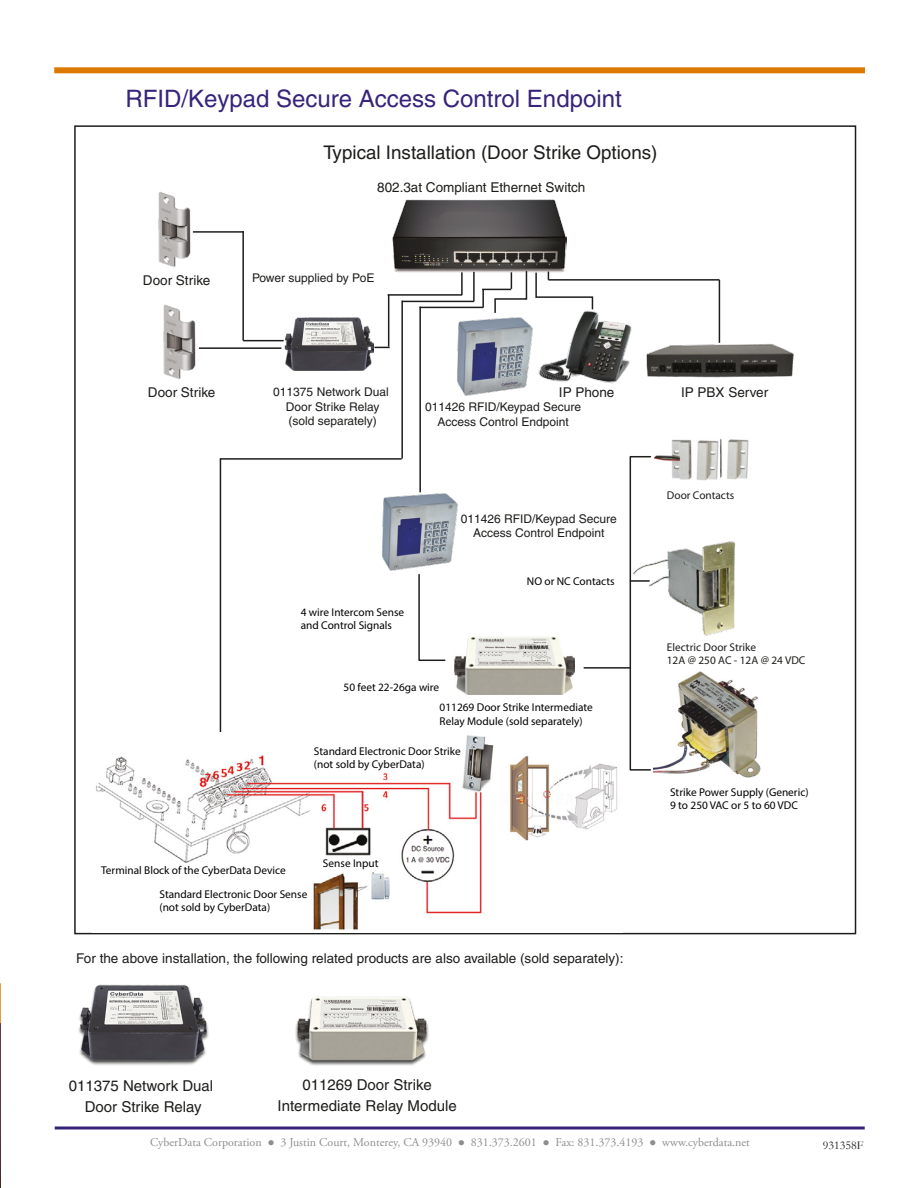
<style>
.page{position:relative;width:918px;height:1188px;background:#fff}
.page>*{position:absolute;margin:0;border:0;box-sizing:border-box;transform-origin:0 0}
.t1{font:24px "Helvetica";color:#37247a}
.t2{font:18.75px "Helvetica";color:#1d1d1b}
.t3{font:15px/21px "Helvetica";color:#1d1d1b;text-align:center}
.t4{font:13.5px "Helvetica";color:#1d1d1b}
.t5{font:12px/14.4px "Helvetica";color:#1d1d1b;text-align:center}
.t6{font:12px "Adobe Garamond Pro";color:#8e8e8d}
.t7{font:12px "Garamond";color:#1d1d1b}
.t8{font:11.25px/13.5px "Myriad Pro";color:#000101}
.t9{font:11.25px/13.5px "Myriad";color:#1d1d1b}
</style>
<div class="page">
<svg style="left:55px;top:1126px;width:810px;height:4px;background:#685a9b"></svg>
<div style="left:54px;top:67px;width:811px;height:6px;background:#de7900"></div>
<svg style="left:0;top:983px;width:1px;height:205px"></svg>
<img style="left:163px;top:304px;width:36px;height:76px">
<hr style="left:199px;top:347px;width:82px;height:2px;background:#1d1d1b">
<img style="left:393px;top:199px;width:173px;height:74px">
<img style="left:647px;top:344px;width:147px;height:33px">
<img style="left:538px;top:311px;width:94px;height:73px">
<img style="left:284px;top:318px;width:90px;height:52px">
<svg style="left:535px;top:271px;width:59px;height:40px"></svg>
<hr style="left:548px;top:279px;width:171px;height:2px;background:#1d1d1b">
<hr style="left:719px;top:280px;width:1px;height:63px;background:#1d1d1b">
<img style="left:158px;top:191px;width:35px;height:77px">
<hr style="left:193px;top:231px;width:51px;height:2px;background:#1d1d1b">
<hr style="left:242px;top:231px;width:2px;height:110px;background:#1d1d1b">
<hr style="left:243px;top:340px;width:41px;height:1px;background:#1d1d1b">
<hr style="left:461px;top:272px;width:2px;height:23px;background:#1d1d1b">
<svg style="left:374px;top:347px;width:16px;height:1px"></svg>
<hr style="left:388px;top:295px;width:1px;height:52px;background:#1d1d1b">
<hr style="left:388px;top:294px;width:74px;height:2px;background:#1d1d1b">
<img style="left:654px;top:671px;width:106px;height:107px">
<img style="left:720px;top:438px;width:29px;height:42px">
<img style="left:655px;top:439px;width:64px;height:41px">
<img style="left:652px;top:541px;width:84px;height:95px">
<hr style="left:584px;top:667px;width:46px;height:2px;background:#1d1d1b">
<svg style="left:418px;top:574px;width:28px;height:88px"></svg>
<svg style="left:629px;top:456px;width:23px;height:315px"></svg>
<img style="left:454px;top:636px;width:120px;height:58px">
<hr style="left:420px;top:307px;width:63px;height:1px;background:#1d1d1b">
<svg style="left:482px;top:270px;width:46px;height:43px"></svg>
<hr style="left:419px;top:307px;width:2px;height:185px;background:#1d1d1b">
<hr style="left:473px;top:272px;width:2px;height:29px;background:#1d1d1b">
<hr style="left:402px;top:301px;width:72px;height:1px;background:#1d1d1b">
<hr style="left:401px;top:301px;width:2px;height:158px;background:#1d1d1b">
<hr style="left:220px;top:458px;width:182px;height:2px;background:#1d1d1b">
<hr style="left:220px;top:459px;width:1px;height:326px;background:#1d1d1b">
<img style="left:95px;top:733px;width:523px;height:197px">
<img style="left:78px;top:984px;width:131px;height:81px">
<img style="left:295px;top:997px;width:134px;height:69px">
<img style="left:382px;top:492px;width:76px;height:79px">
<img style="left:457px;top:317px;width:76px;height:79px">
<h1 class="t1" style="left:126px;top:85px;width:498px">RFID/Keypad Secure Access Control Endpoint</h1>
<h2 class="t2" style="left:323px;top:141px;width:336px">Typical Installation (Door Strike Options)</h2>
<p class="t4" style="left:143px;top:272px;width:69px">Door Strike</p>
<p class="t4" style="left:377px;top:179px;width:210px">802.3at Compliant Ethernet Switch</p>
<p class="t5" style="left:252px;top:270px;width:124px">Power supplied by PoE</p>
<p class="t4" style="left:148px;top:384px;width:69px">Door Strike</p>
<p class="t5" style="left:273px;top:385px;width:117px">011375 Network Dual</p>
<p class="t4" style="left:559px;top:384px;width:57px">IP Phone</p>
<p class="t4" style="left:681px;top:384px;width:89px">IP PBX Server</p>
<p class="t5" style="left:286px;top:399px;width:95px;text-align:left">Door Strike Relay (sold separately)</p>
<p class="t5" style="left:425px;top:400px;width:158px">011426 RFID/Keypad Secure<br>Access Control Endpoint</p>
<p class="t5" style="left:461px;top:512px;width:158px">011426 RFID/Keypad Secure<br>Access Control Endpoint</p>
<p class="t8" style="left:301px;top:605px;width:105px">4 wire Intercom Sense and Control Signals</p>
<p class="t8" style="left:344px;top:681px;width:97px">50 feet 22-26ga wire</p>
<p class="t8" style="left:527px;top:574px;width:89px">NO or NC Contacts</p>
<p class="t8" style="left:440px;top:700px;width:155px">011269 Door Strike Intermediate<br>Relay Module (sold separately)</p>
<p class="t8" style="left:314px;top:744px;width:148px">Standard Electronic Door Strike (not sold by CyberData)</p>
<p class="t8" style="left:101px;top:863px;width:186px">Terminal Block of the CyberData Device</p>
<p class="t8" style="left:323px;top:856px;width:57px">Sense Input</p>
<p class="t8" style="left:159px;top:887px;width:149px">Standard Electronic Door Sense (not sold by CyberData)</p>
<p class="t4" style="left:76px;top:950px;width:549px">For the above installation, the following related products are also available (sold separately):</p>
<p class="t9" style="left:667px;top:489px;width:69px">Door Contacts</p>
<p class="t9" style="left:667px;top:641px;width:140px">Electric Door Strike<br>12A @ 250 AC - 12A @ 24 VDC</p>
<p class="t8" style="left:670px;top:785px;width:140px">Strike Power Supply (Generic)<br>9 to 250 VAC or 5 to 60 VDC</p>
<h3 class="t3" style="left:69px;top:1076px;width:146px">011375 Network Dual<br>Door Strike Relay</h3>
<h3 class="t3" style="left:278px;top:1075px;width:181px">011269 Door Strike<br>Intermediate Relay Module</h3>
<p class="t6" style="left:150px;top:1135px;width:601px">CyberData Corporation ● 3 Justin Court, Monterey, CA 93940 ● 831.373.2601 ● Fax: 831.373.4193 ● www.cyberdata.net</p>
<p class="t7" style="left:823px;top:1138px;width:42px">931358F</p>
</div>
